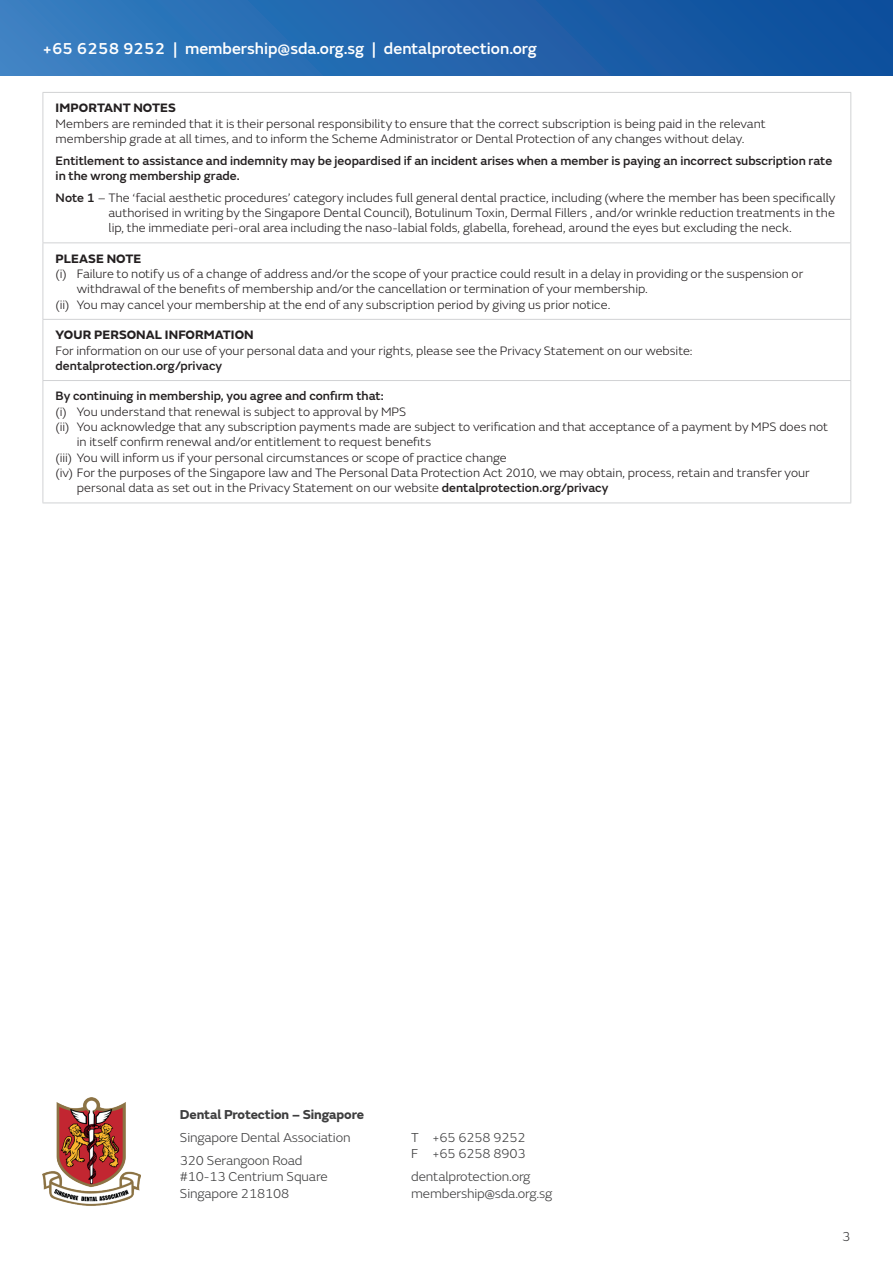
<style>
.page{position:relative;width:893px;height:1263px;background:#fff}
.page>*{position:absolute;margin:0;border:0;box-sizing:border-box;transform-origin:0 0}
.t1{font:500 16.5px "FS Emeric";color:#fff}
.t2{font:300 13.5px/16.5px "FS Emeric";letter-spacing:-.01em;color:#3e3e3f}
.t3{font:700 13.5px "FS Emeric";letter-spacing:-.01em;color:#3e3e3f}
.t4{font:300 12.75px/15.3px "FS Emeric";color:#231f20}
.t5{font:500 12.75px/15.3px "FS Emeric";color:#231f20}
.t6{font:700 12.75px "FS Emeric";color:#231f20}
.s1{font-weight:500}
</style>
<div class="page">
<div style="left:0;top:0;width:893px;height:76px;background:linear-gradient(to right,#397fc1,#0c4c9a)"></div>
<hr style="left:43px;top:92px;width:808px;height:1px;background:#d1d2d4">
<hr style="left:43px;top:93px;width:1px;height:149px;background:#d1d2d4">
<hr style="left:850px;top:93px;width:1px;height:149px;background:#d1d2d4">
<hr style="left:43px;top:242px;width:808px;height:1px;background:#d1d2d4">
<hr style="left:43px;top:243px;width:1px;height:76px;background:#d1d2d4">
<hr style="left:850px;top:243px;width:1px;height:76px;background:#d1d2d4">
<hr style="left:43px;top:319px;width:808px;height:1px;background:#d1d2d4">
<hr style="left:43px;top:320px;width:1px;height:60px;background:#d1d2d4">
<hr style="left:850px;top:320px;width:1px;height:60px;background:#d1d2d4">
<hr style="left:43px;top:380px;width:808px;height:1px;background:#d1d2d4">
<hr style="left:43px;top:381px;width:1px;height:121px;background:#d1d2d4">
<hr style="left:850px;top:381px;width:1px;height:121px;background:#d1d2d4">
<hr style="left:43px;top:502px;width:808px;height:1px;background:#d1d2d4">
<img style="left:43px;top:1097px;width:97px;height:109px">
<p class="t1" style="left:43px;top:36px;width:495px">+65 6258 9252 | membership@sda.org.sg | dentalprotection.org</p>
<p class="t6" style="left:56px;top:98px;width:122px">IMPORTANT NOTES</p>
<p class="t4" style="left:56px;top:115px;width:712px">Members are reminded that it is their personal responsibility to ensure that the correct subscription is being paid in the relevant membership grade at all times, and to inform the Scheme Administrator or Dental Protection of any changes without delay.</p>
<p class="t5" style="left:56px;top:152px;width:778px">Entitlement to assistance and indemnity may be jeopardised if an incident arises when a member is paying an incorrect subscription rate in the wrong membership grade.</p>
<p class="t4" style="left:109px;top:189px;width:728px;text-align:justify;text-indent:-53px"><span class="s1">Note 1</span> – The ‘facial aesthetic procedures’ category includes full general dental practice, including (where the member has been specifically authorised in writing by the Singapore Dental Council), Botulinum Toxin, Dermal Fillers , and/or wrinkle reduction treatments in the lip, the immediate peri-oral area including the naso-labial folds, glabella, forehead, around the eyes but excluding the neck.</p>
<p class="t6" style="left:56px;top:248px;width:87px">PLEASE NOTE</p>
<p class="t4" style="left:56px;top:266px;width:749px">(i) Failure to notify us of a change of address and/or the scope of your practice could result in a delay in providing or the suspension or</p>
<p class="t4" style="left:77px;top:281px;width:572px">withdrawal of the benefits of membership and/or the cancellation or termination of your membership.</p>
<p class="t4" style="left:56px;top:296px;width:556px">(ii) You may cancel your membership at the end of any subscription period by giving us prior notice.</p>
<p class="t6" style="left:56px;top:325px;width:200px">YOUR PERSONAL INFORMATION</p>
<p class="t4" style="left:56px;top:342px;width:638px">For information on our use of your personal data and your rights, please see the Privacy Statement on our website:</p>
<p class="t5" style="left:56px;top:357px;width:168px">dentalprotection.org/privacy</p>
<p class="t5" style="left:56px;top:388px;width:330px">By continuing in membership, you agree and confirm that:</p>
<p class="t4" style="left:56px;top:403px;width:352px">(i) You understand that renewal is subject to approval by MPS</p>
<p class="t4" style="left:56px;top:419px;width:774px">(ii) You acknowledge that any subscription payments made are subject to verification and that acceptance of a payment by MPS does not</p>
<p class="t4" style="left:77px;top:434px;width:356px">in itself confirm renewal and/or entitlement to request benefits</p>
<p class="t4" style="left:56px;top:449px;width:452px">(iii) You will inform us if your personal circumstances or scope of practice change</p>
<p class="t4" style="left:56px;top:464px;width:755px">(iv) For the purposes of the Singapore law and The Personal Data Protection Act 2010, we may obtain, process, retain and transfer your</p>
<p class="t4" style="left:77px;top:480px;width:533px">personal data as set out in the Privacy Statement on our website <span class="s1">dentalprotection.org/privacy</span></p>
<p class="t3" style="left:180px;top:1104px;width:186px">Dental Protection – Singapore</p>
<p class="t2" style="left:180px;top:1125px;width:172px;line-height:23px">Singapore Dental Association<br>320 Serangoon Road</p>
<p class="t2" style="left:180px;top:1168px;width:149px">#10-13 Centrium Square<br>Singapore 218108</p>
<p class="t2" style="left:411px;top:1128px;width:116px">T +65 6258 9252<br>F +65 6258 8903</p>
<p class="t2" style="left:411px;top:1168px;width:143px">dentalprotection.org membership@sda.org.sg</p>
<p class="t2" style="left:842px;top:1228px;width:10px">3</p>
</div>
